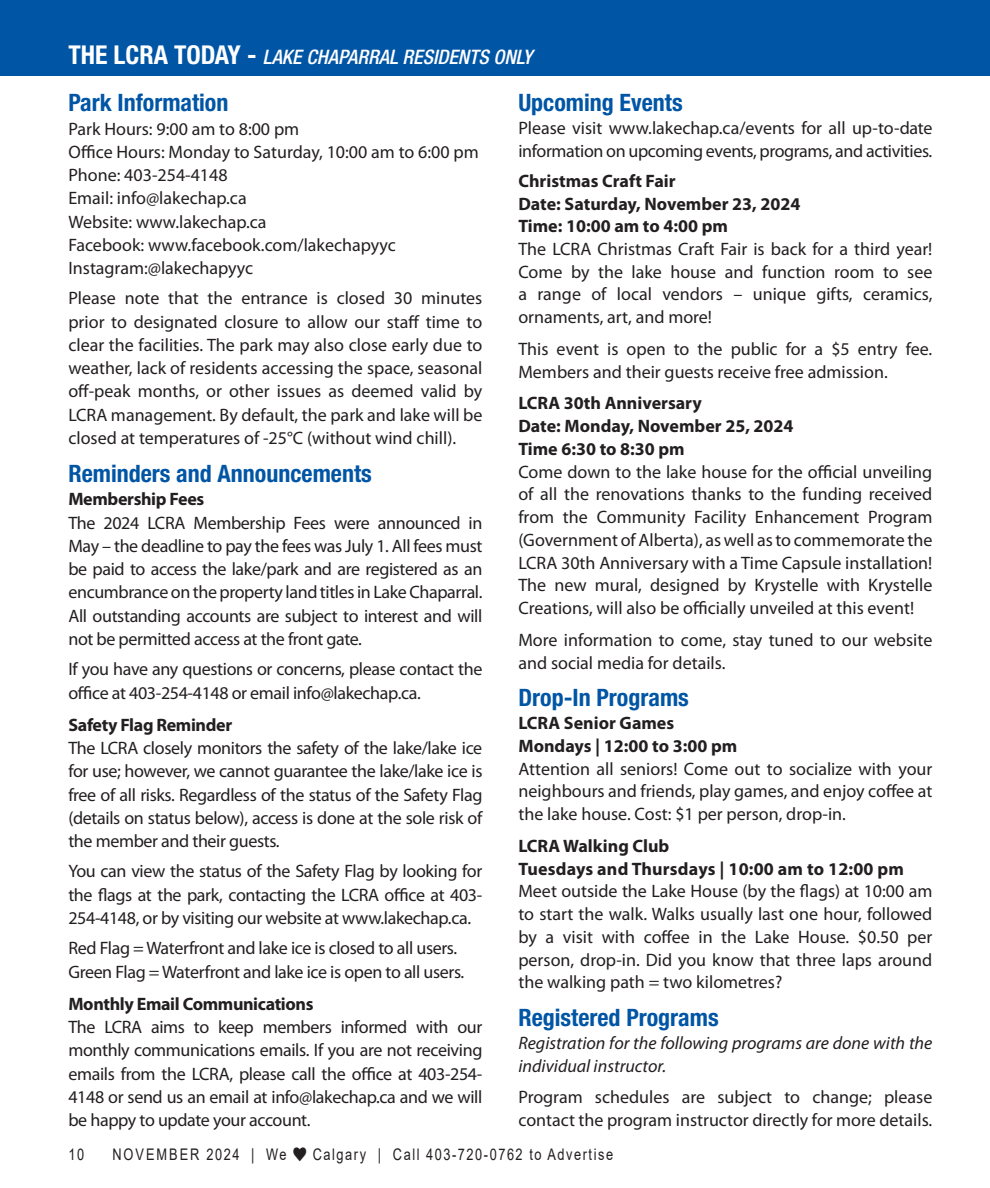
<style>
.page{position:relative;width:990px;height:1188px;background:#fff}
.page>*{position:absolute;margin:0;border:0;box-sizing:border-box;transform-origin:0 0}
.In_Around_title{font:700 condensed 24px "Helvetica Neue LT Std";color:#0155a5}
.Body_text{font:700 condensed 24px "Helvetica Neue LT Std";color:#0155a5}
.t1{font:italic 500 condensed 20px "Helvetica Neue LT Std";color:#fff}
.Body_text-2{font:18px/23.2px "Myriad Pro";color:#231f20;text-align:justify}
.Body_text-3{font:18px/23.2px "Myriad Pro";letter-spacing:-.02em;color:#231f20}
.Body_text-4{font:700 18px "Myriad Pro";color:#231f20}
.Body_text-5{font:italic 18px/22.8px "Myriad Pro";color:#231f20}
.Subhead{font:700 18px "Myriad Pro";letter-spacing:-.02em;color:#231f20}
.t2{font:16px "Arial";letter-spacing:.12em;color:#231f20;scale:.8 1}
.t3{font:16px "Arial";letter-spacing:.155em;color:#231f20;scale:.8 1}
.s1{font-weight:700;font-style:normal;font-size:26px}
</style>
<div class="page">
<div style="left:0;top:0;width:990px;height:75px;background:#0155a5"></div>
<p class="t1" style="left:68px;top:45px;width:465px"><span class="s1">THE LCRA TODAY -</span> LAKE CHAPARRAL RESIDENTS ONLY</p>
<p class="In_Around_title" style="left:68px;top:88px;width:162px">Park Information</p>
<p class="Body_text-2" style="left:68px;top:117px;width:232px">Park Hours: 9:00 am to 8:00 pm</p>
<p class="Body_text-2" style="left:68px;top:140px;width:412px">Office Hours: Monday to Saturday, 10:00 am to 6:00 pm</p>
<p class="Body_text-2" style="left:68px;top:163px;width:161px">Phone: 403-254-4148</p>
<p class="Body_text-2" style="left:68px;top:186px;width:180px">Email: info@lakechap.ca</p>
<p class="Body_text-2" style="left:68px;top:210px;width:200px">Website: www.lakechap.ca</p>
<p class="Body_text-2" style="left:68px;top:233px;width:329px">Facebook: www.facebook.com/lakechapyyc</p>
<p class="Body_text-2" style="left:68px;top:256px;width:186px">Instagram:@lakechapyyc</p>
<p class="Body_text-2" style="left:68px;top:287px;width:416px">Please note that the entrance is closed 30 minutes prior to designated closure to allow our staff time to clear the facilities. The park may also close early due to weather, lack of residents accessing the space, seasonal off-peak months, or other issues as deemed valid by LCRA management. By default, the park and lake will be closed at temperatures of -25°C (without wind chill).</p>
<p class="In_Around_title" style="left:68px;top:459px;width:305px">Reminders and Announcements</p>
<p class="Subhead" style="left:68px;top:488px;width:137px">Membership Fees</p>
<p class="Body_text-2" style="left:68px;top:511px;width:416px">The 2024 LCRA Membership Fees were announced in May – the deadline to pay the fees was July 1. All fees must be paid to access the lake/park and are registered as an encumbrance on the property land titles in Lake Chaparral.<br>All outstanding accounts are subject to interest and will not be permitted access at the front gate.</p>
<p class="Body_text-3" style="left:68px;top:657px;width:416px">If you have any questions or concerns, please contact the office at 403-254-4148 or email info@lakechap.ca.</p>
<p class="Subhead" style="left:68px;top:713px;width:165px">Safety Flag Reminder</p>
<p class="Body_text-2" style="left:68px;top:736px;width:416px">The LCRA closely monitors the safety of the lake/lake ice for use; however, we cannot guarantee the lake/lake ice is free of all risks. Regardless of the status of the Safety Flag (details on status below), access is done at the sole risk of the member and their guests.</p>
<p class="Body_text-2" style="left:68px;top:860px;width:415px">You can view the status of the Safety Flag by looking for the flags at the park, contacting the LCRA office at 403- 254-4148, or by visiting our website at www.lakechap.ca.</p>
<p class="Body_text-3" style="left:68px;top:936px;width:390px">Red Flag = Waterfront and lake ice is closed to all users.</p>
<p class="Body_text-3" style="left:68px;top:960px;width:397px">Green Flag = Waterfront and lake ice is open to all users.</p>
<p class="Subhead" style="left:68px;top:992px;width:247px">Monthly Email Communications</p>
<p class="Body_text-2" style="left:68px;top:1015px;width:416px">The LCRA aims to keep members informed with our monthly communications emails. If you are not receiving emails from the LCRA, please call the office at 403-254- 4148 or send us an email at info@lakechap.ca and we will be happy to update your account.</p>
<p class="Body_text" style="left:518px;top:88px;width:166px">Upcoming Events</p>
<p class="Body_text-3" style="left:518px;top:116px;width:416px">Please visit www.lakechap.ca/events for all up-to-date information on upcoming events, programs, and activities.</p>
<p class="Body_text-4" style="left:518px;top:169px;width:159px">Christmas Craft Fair</p>
<p class="Body_text-4" style="left:518px;top:192px;width:284px">Date: Saturday, November 23, 2024</p>
<p class="Body_text-4" style="left:518px;top:214px;width:211px">Time: 10:00 am to 4:00 pm</p>
<p class="Body_text-2" style="left:518px;top:237px;width:416px">The LCRA Christmas Craft Fair is back for a third year!<br>Come by the lake house and function room to see a range of local vendors – unique gifts, ceramics, ornaments, art, and more!</p>
<p class="Body_text-2" style="left:518px;top:337px;width:415px">This event is open to the public for a $5 entry fee.<br>Members and their guests receive free admission.</p>
<p class="Body_text-4" style="left:518px;top:392px;width:185px">LCRA 30th Anniversary</p>
<p class="Body_text-4" style="left:518px;top:414px;width:277px">Date: Monday, November 25, 2024</p>
<p class="Body_text-4" style="left:518px;top:437px;width:168px">Time 6:30 to 8:30 pm</p>
<p class="Body_text-2" style="left:518px;top:460px;width:416px">Come down to the lake house for the official unveiling of all the renovations thanks to the funding received from the Community Facility Enhancement Program (Government of Alberta), as well as to commemorate the LCRA 30th Anniversary with a Time Capsule installation!<br>The new mural, designed by Krystelle with Krystelle Creations, will also be officially unveiled at this event!</p>
<p class="Body_text-2" style="left:518px;top:628px;width:416px">More information to come, stay tuned to our website and social media for details.</p>
<p class="Body_text" style="left:518px;top:683px;width:172px">Drop-In Programs</p>
<p class="Body_text-4" style="left:518px;top:711px;width:157px">LCRA Senior Games</p>
<p class="Body_text-4" style="left:518px;top:734px;width:220px">Mondays | 12:00 to 3:00 pm</p>
<p class="Body_text-2" style="left:518px;top:757px;width:416px">Attention all seniors! Come out to socialize with your neighbours and friends, play games, and enjoy coffee at the lake house. Cost: $1 per person, drop-in.</p>
<p class="Body_text-4" style="left:518px;top:834px;width:152px">LCRA Walking Club</p>
<p class="Body_text-4" style="left:518px;top:857px;width:387px">Tuesdays and Thursdays | 10:00 am to 12:00 pm</p>
<p class="Body_text-2" style="left:518px;top:880px;width:416px">Meet outside the Lake House (by the flags) at 10:00 am to start the walk. Walks usually last one hour, followed by a visit with coffee in the Lake House. $0.50 per person, drop-in. Did you know that three laps around the walking path = two kilometres?</p>
<p class="In_Around_title" style="left:518px;top:1003px;width:202px">Registered Programs</p>
<p class="Body_text-5" style="left:518px;top:1031px;width:416px">Registration for the following programs are done with the individual instructor.</p>
<p class="Body_text-2" style="left:518px;top:1086px;width:416px">Program schedules are subject to change; please contact the program instructor directly for more details.</p>
<p class="t2" style="left:68px;top:1143px;width:21px">10</p>
<p class="t3" style="left:112px;top:1143px;width:219px">NOVEMBER 2024 | We</p>
<p class="t2" style="left:313px;top:1143px;width:377px">Calgary | Call 403-720-0762 to Advertise</p>
</div>
